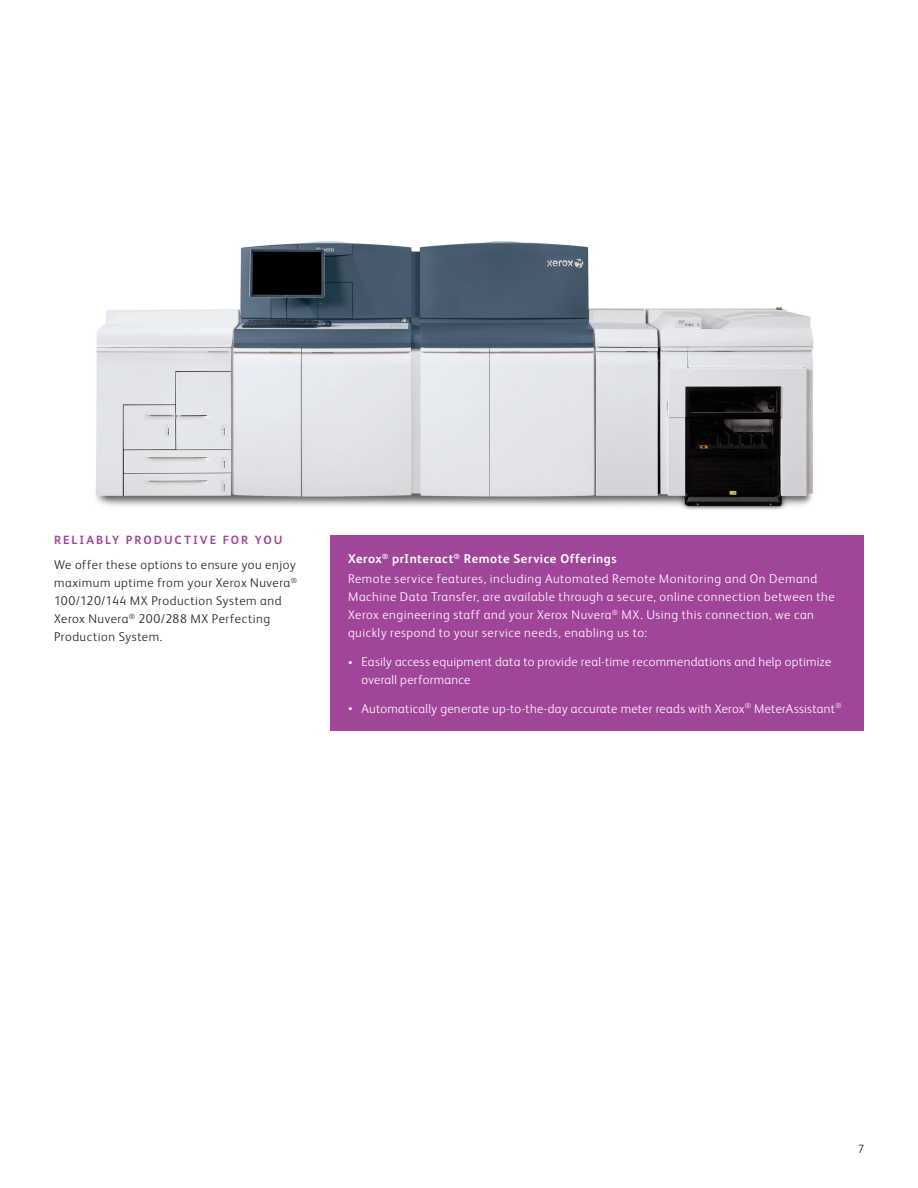
<style>
.page{position:relative;width:918px;height:1188px;background:#fff}
.page>*{position:absolute;margin:0;border:0;box-sizing:border-box;transform-origin:0 0}
.Body_Text_8_5_12{font:300 12.75px/18px "Xerox Sans";letter-spacing:.035em;color:#fff}
.Body_Text_8_5_12-2{font:300 12.75px/18px "Xerox Sans";letter-spacing:.04em;color:#231f20}
.Body_Subheading___Le{font:700 12.75px "Xerox Sans";letter-spacing:.04em;color:#fff}
.Body_Subhead{font:700 12px "Xerox Sans";letter-spacing:.165em;color:#a14599}
.t1{font:300 12px "Xerox Sans";color:#231f20}
.s1{font-size:9px}
</style>
<div class="page">
<img style="left:95px;top:241px;width:719px;height:268px">
<div style="left:330px;top:535px;width:534px;height:196px;background:#a14599"></div>
<p class="Body_Subhead" style="left:54px;top:532px;width:230px">RELIABLY PRODUCTIVE FOR YOU</p>
<p class="Body_Text_8_5_12-2" style="left:54px;top:555px;width:244px">We offer these options to ensure you enjoy maximum uptime from your Xerox Nuvera<sup>® </sup>100/120/144 MX Production System and Xerox Nuvera<sup>®</sup> 200/288 MX Perfecting Production System.</p>
<p class="Body_Subheading___Le" style="left:348px;top:550px;width:270px">Xerox<sup>®</sup> prInteract<sup>®</sup> Remote Service Offerings</p>
<p class="Body_Text_8_5_12" style="left:348px;top:569px;width:488px">Remote service features, including Automated Remote Monitoring and On Demand Machine Data Transfer, are available through a secure, online connection between the Xerox engineering staff and your Xerox Nuvera<sup>®</sup> MX. Using this connection, we can quickly respond to your service needs, enabling us to:</p>
<p class="Body_Text_8_5_12" style="left:362px;top:652px;width:471px;text-indent:-14px"><span class="s1">•</span> Easily access equipment data to provide real-time recommendations and help optimize overall performance</p>
<p class="Body_Text_8_5_12" style="left:348px;top:699px;width:495px"><span class="s1">•</span> Automatically generate up-to-the-day accurate meter reads with Xerox<sup>®</sup> MeterAssistant<sup>®</sup></p>
<p class="t1" style="left:858px;top:1141px;width:8px">7</p>
</div>
